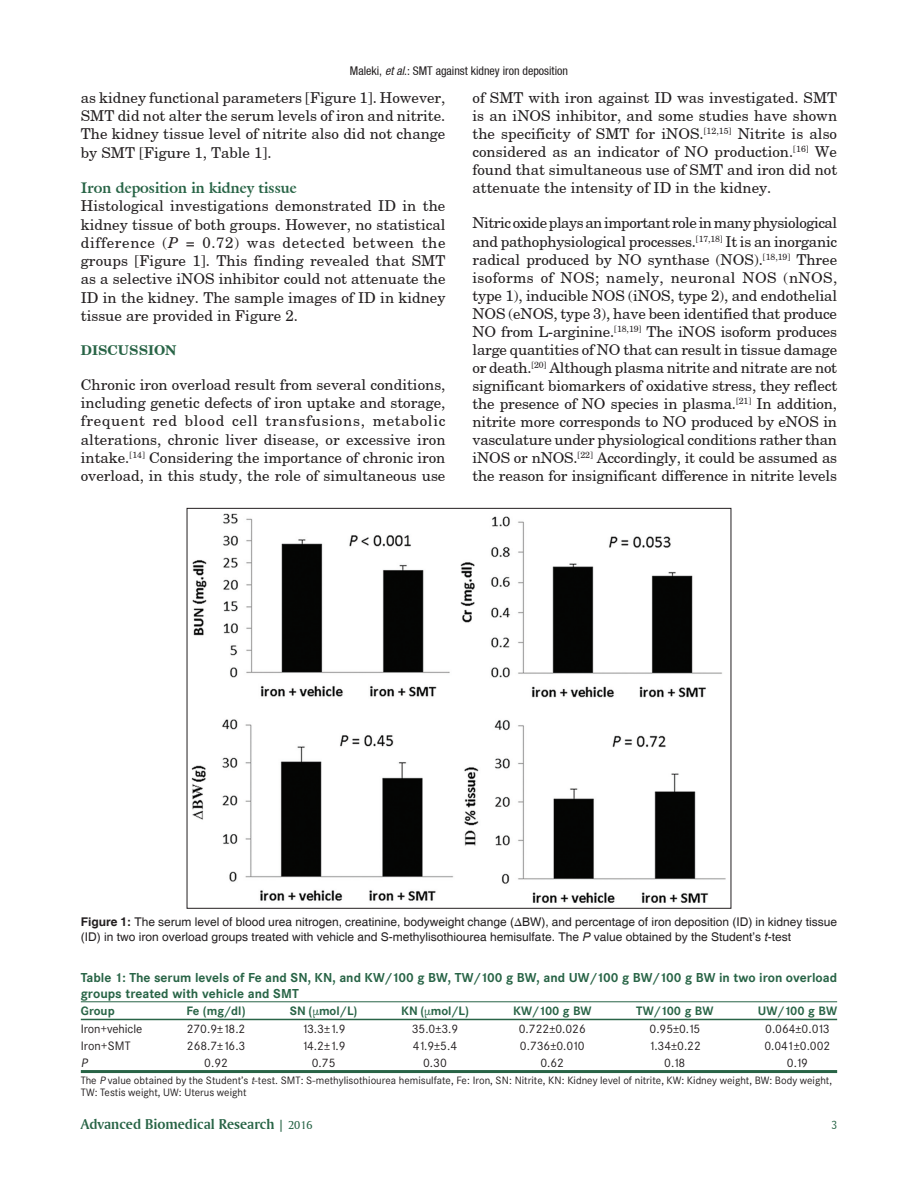
<style>
.page{position:relative;width:918px;height:1188px;background:#fff}
.page>*{position:absolute;margin:0;border:0;box-sizing:border-box;transform-origin:0 0}
.t1{font:15px/18px "New Century Schoolbook";color:#231f20;text-align:justify}
.t2{font:15px "Amerigo BT Bold A";color:#286446}
.t3{font:700 15px "Galliard IT Cby BT";color:#286446}
.t4{font:700 13.5px "Century Schoolbook BT";color:#286446}
.t5{font:700 12.75px/15.3px "Corporate SBQ";color:#286446}
.t6{font:12px/15px "Helvetica";color:#231f20}
.t7{font:12px "Corporate SBQ";color:#231f20}
.t8{font:700 12px "Corporate SBQ";color:#286446}
.t9{font:12px "Heavenetica Cond 5 SH";color:#231f20}
.t10{font:12px "Bell Centennial BT Address";color:#286446}
.t11{font:italic 12px "Corporate SBQ";color:#231f20}
.t12{font:10.5px/12.6px "Corporate SBQ";color:#231f20}
.s1{font-family:"Heavenetica Cond 5 Obl SH"}
.s2{font-family:"New Century Schlbk";font-style:italic}
.s3{font-weight:700}
.s4{font-family:"Arial";font-style:italic}
.s5{font-style:italic}
.s6{font-size:12px}
.s7{font-family:"Amerigo BT Roman A";font-size:12px}
</style>
<div class="page">
<img style="left:191px;top:513px;width:535px;height:390px">
<hr style="left:81px;top:1070px;width:677px;height:3px;background:#286446">
<hr style="left:758px;top:1070px;width:79px;height:3px;background:#286446">
<hr style="left:81px;top:1001px;width:677px;height:1px;background:#286446">
<hr style="left:758px;top:1001px;width:79px;height:1px;background:#286446">
<hr style="left:81px;top:1019px;width:677px;height:1px;background:#286446">
<hr style="left:758px;top:1019px;width:79px;height:1px;background:#286446">
<p class="t9" style="left:350px;top:63px;width:220px">Maleki, <span class="s1">et al</span>.: SMT against kidney iron deposition</p>
<p class="t1" style="left:81px;top:90px;width:366px">as kidney functional parameters [Figure 1]. However, SMT did not alter the serum levels of iron and nitrite.<br>The kidney tissue level of nitrite also did not change by SMT [Figure 1, Table 1].</p>
<p class="t3" style="left:81px;top:178px;width:217px">Iron deposition in kidney tissue</p>
<p class="t1" style="left:81px;top:198px;width:366px">Histological investigations demonstrated ID in the kidney tissue of both groups. However, no statistical difference (<span class="s2">P</span> = 0.72) was detected between the groups [Figure 1]. This finding revealed that SMT as a selective iNOS inhibitor could not attenuate the ID in the kidney. The sample images of ID in kidney tissue are provided in Figure 2.</p>
<p class="t4" style="left:81px;top:341px;width:97px">DISCUSSION</p>
<p class="t1" style="left:81px;top:377px;width:366px">Chronic iron overload result from several conditions, including genetic defects of iron uptake and storage, frequent red blood cell transfusions, metabolic alterations, chronic liver disease, or excessive iron intake.<sup>[14]</sup> Considering the importance of chronic iron overload, in this study, the role of simultaneous use</p>
<p class="t1" style="left:472px;top:90px;width:366px">of SMT with iron against ID was investigated. SMT is an iNOS inhibitor, and some studies have shown the specificity of SMT for iNOS.<sup>[12,15]</sup> Nitrite is also considered as an indicator of NO production.<sup>[16]</sup> We found that simultaneous use of SMT and iron did not attenuate the intensity of ID in the kidney.</p>
<p class="t1" style="left:472px;top:215px;width:366px">Nitric oxide plays an important role in many physiological and pathophysiological processes.<sup>[17,18]</sup> It is an inorganic radical produced by NO synthase (NOS).<sup>[18,19]</sup> Three isoforms of NOS; namely, neuronal NOS (nNOS, type 1), inducible NOS (iNOS, type 2), and endothelial NOS (eNOS, type 3), have been identified that produce NO from L-arginine.<sup>[18,19]</sup> The iNOS isoform produces large quantities of NO that can result in tissue damage or death.<sup>[20]</sup> Although plasma nitrite and nitrate are not significant biomarkers of oxidative stress, they reflect the presence of NO species in plasma.<sup>[21]</sup> In addition, nitrite more corresponds to NO produced by eNOS in vasculature under physiological conditions rather than iNOS or nNOS.<sup>[22]</sup> Accordingly, it could be assumed as the reason for insignificant difference in nitrite levels</p>
<p class="t6" style="left:81px;top:914px;width:758px"><span class="s3">Figure 1:</span> The serum level of blood urea nitrogen, creatinine, bodyweight change (∆BW), and percentage of iron deposition (ID) in kidney tissue (ID) in two iron overload groups treated with vehicle and S-methylisothiourea hemisulfate. The <span class="s4">P</span> value obtained by the Student’s <span class="s4">t</span>-test</p>
<p class="t5" style="left:81px;top:971px;width:758px">Table 1: The serum levels of Fe and SN, KN, and KW/100 g BW, TW/100 g BW, and UW/100 g BW/100 g BW in two iron overload groups treated with vehicle and SMT</p>
<p class="t8" style="left:81px;top:1007px;width:35px">Group</p>
<p class="t8" style="left:186px;top:1007px;width:61px">Fe (mg/dl)</p>
<p class="t8" style="left:290px;top:1007px;width:69px">SN (µmol/L)</p>
<p class="t8" style="left:401px;top:1007px;width:69px">KN (µmol/L)</p>
<p class="t8" style="left:513px;top:1007px;width:80px">KW/100 g BW</p>
<p class="t8" style="left:636px;top:1007px;width:79px">TW/100 g BW</p>
<p class="t8" style="left:758px;top:1007px;width:81px">UW/100 g BW</p>
<p class="t7" style="left:81px;top:1024px;width:63px">Iron+vehicle</p>
<p class="t7" style="left:187px;top:1024px;width:60px">270.9±18.2</p>
<p class="t7" style="left:302px;top:1024px;width:45px">13.3±1.9</p>
<p class="t7" style="left:412px;top:1024px;width:48px">35.0±3.9</p>
<p class="t7" style="left:519px;top:1024px;width:68px">0.722±0.026</p>
<p class="t7" style="left:650px;top:1024px;width:52px">0.95±0.15</p>
<p class="t7" style="left:765px;top:1024px;width:66px">0.064±0.013</p>
<p class="t7" style="left:81px;top:1041px;width:51px">Iron+SMT</p>
<p class="t7" style="left:187px;top:1041px;width:60px">268.7±16.3</p>
<p class="t7" style="left:302px;top:1041px;width:45px">14.2±1.9</p>
<p class="t7" style="left:413px;top:1041px;width:46px">41.9±5.4</p>
<p class="t7" style="left:520px;top:1041px;width:66px">0.736±0.010</p>
<p class="t7" style="left:649px;top:1041px;width:54px">1.34±0.22</p>
<p class="t7" style="left:764px;top:1041px;width:68px">0.041±0.002</p>
<p class="t11" style="left:81px;top:1059px;width:10px">P</p>
<p class="t7" style="left:204px;top:1059px;width:25px">0.92</p>
<p class="t7" style="left:312px;top:1059px;width:25px">0.75</p>
<p class="t7" style="left:423px;top:1059px;width:25px">0.30</p>
<p class="t7" style="left:540px;top:1059px;width:25px">0.62</p>
<p class="t7" style="left:664px;top:1059px;width:23px">0.18</p>
<p class="t7" style="left:787px;top:1059px;width:22px">0.19</p>
<p class="t12" style="left:81px;top:1075px;width:753px">The <span class="s5">P</span> value obtained by the Student’s <span class="s5">t</span>-test. SMT: S-methylisothiourea hemisulfate, Fe: Iron, SN: Nitrite, KN: Kidney level of nitrite, KW: Kidney weight, BW: Body weight,<br>TW: Testis weight, UW: Uterus weight</p>
<p class="t2" style="left:81px;top:1115px;width:233px">Advanced Biomedical Research <span class="s6">|</span> <span class="s7">2016</span></p>
<p class="t10" style="left:832px;top:1118px;width:7px">3</p>
</div>
